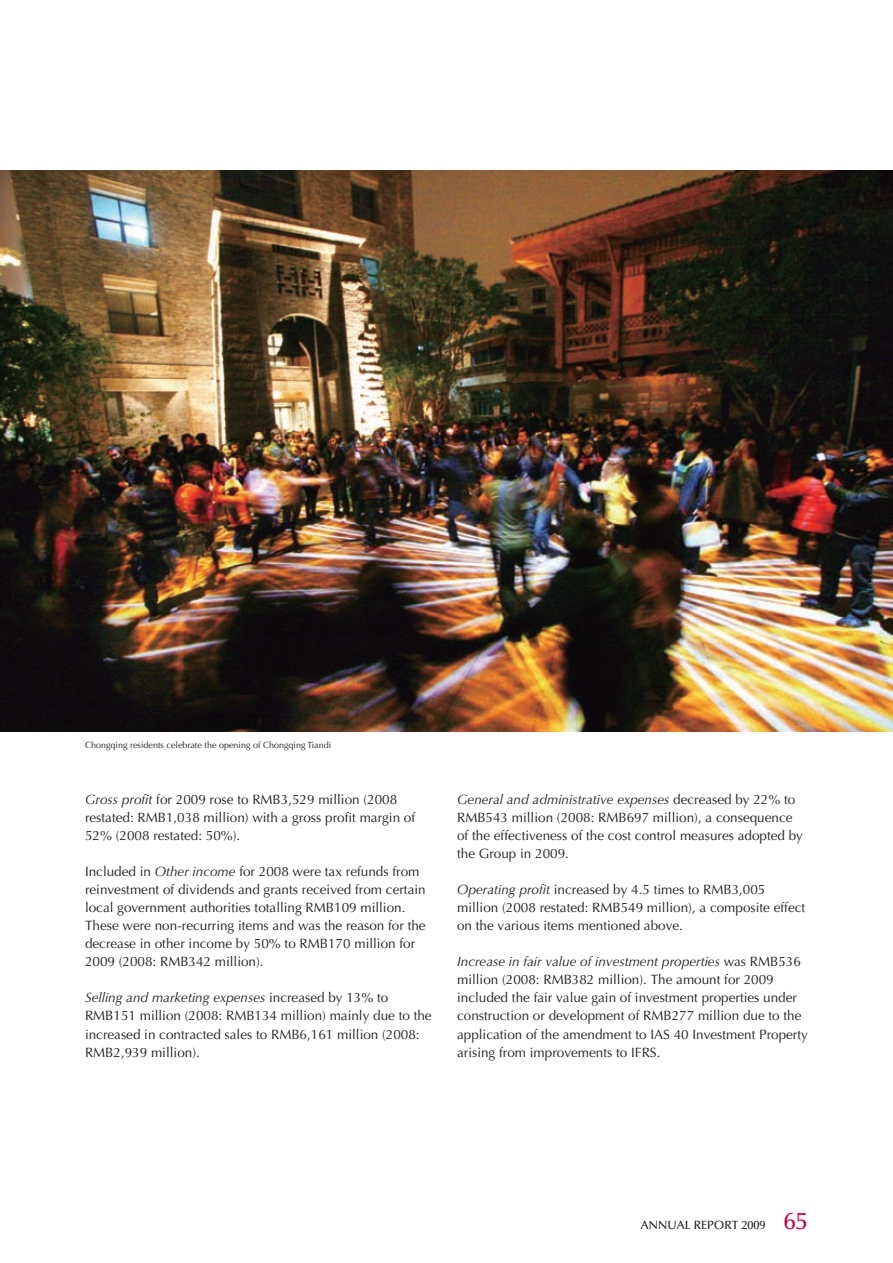
<style>
.page{position:relative;width:893px;height:1263px;background:#fff}
.page>*{position:absolute;margin:0;border:0;box-sizing:border-box;transform-origin:0 0}
.t1{font:13.5px/18px "Optima";color:#231f20}
.t2{font:500 12px "Optima";color:#231f20}
.t3{font:9px "Optima";color:#231f20}
.s1{font-style:italic}
.s2{font-size:24px;color:#ba0745}
</style>
<div class="page">
<img style="left:0;top:170px;width:893px;height:561px">
<p class="t3" style="left:85px;top:739px;width:248px">Chongqing residents celebrate the opening of Chongqing Tiandi</p>
<p class="t1" style="left:85px;top:791px;width:332px"><span class="s1">Gross profit</span> for 2009 rose to RMB3,529 million (2008 restated: RMB1,038 million) with a gross profit margin of<br>52% (2008 restated: 50%).</p>
<p class="t1" style="left:85px;top:863px;width:342px">Included in <span class="s1">Other income</span> for 2008 were tax refunds from reinvestment of dividends and grants received from certain local government authorities totalling RMB109 million.<br>These were non-recurring items and was the reason for the decrease in other income by 50% to RMB170 million for 2009 (2008: RMB342 million).</p>
<p class="t1" style="left:85px;top:989px;width:348px"><span class="s1">Selling and marketing expenses</span> increased by 13% to RMB151 million (2008: RMB134 million) mainly due to the increased in contracted sales to RMB6,161 million (2008:<br>RMB2,939 million).</p>
<p class="t1" style="left:457px;top:791px;width:347px"><span class="s1">General and administrative expenses</span> decreased by 22% to RMB543 million (2008: RMB697 million), a consequence of the effectiveness of the cost control measures adopted by the Group in 2009.</p>
<p class="t1" style="left:457px;top:881px;width:350px"><span class="s1">Operating profit</span> increased by 4.5 times to RMB3,005 million (2008 restated: RMB549 million), a composite effect on the various items mentioned above.</p>
<p class="t1" style="left:457px;top:953px;width:352px"><span class="s1">Increase in fair value of investment properties</span> was RMB536 million (2008: RMB382 million). The amount for 2009 included the fair value gain of investment properties under construction or development of RMB277 million due to the application of the amendment to IAS 40 Investment Property arising from improvements to IFRS.</p>
<p class="t2" style="left:641px;top:1218px;width:156px">ANNUAL REPORT 2009 <span class="s2">65</span></p>
</div>
